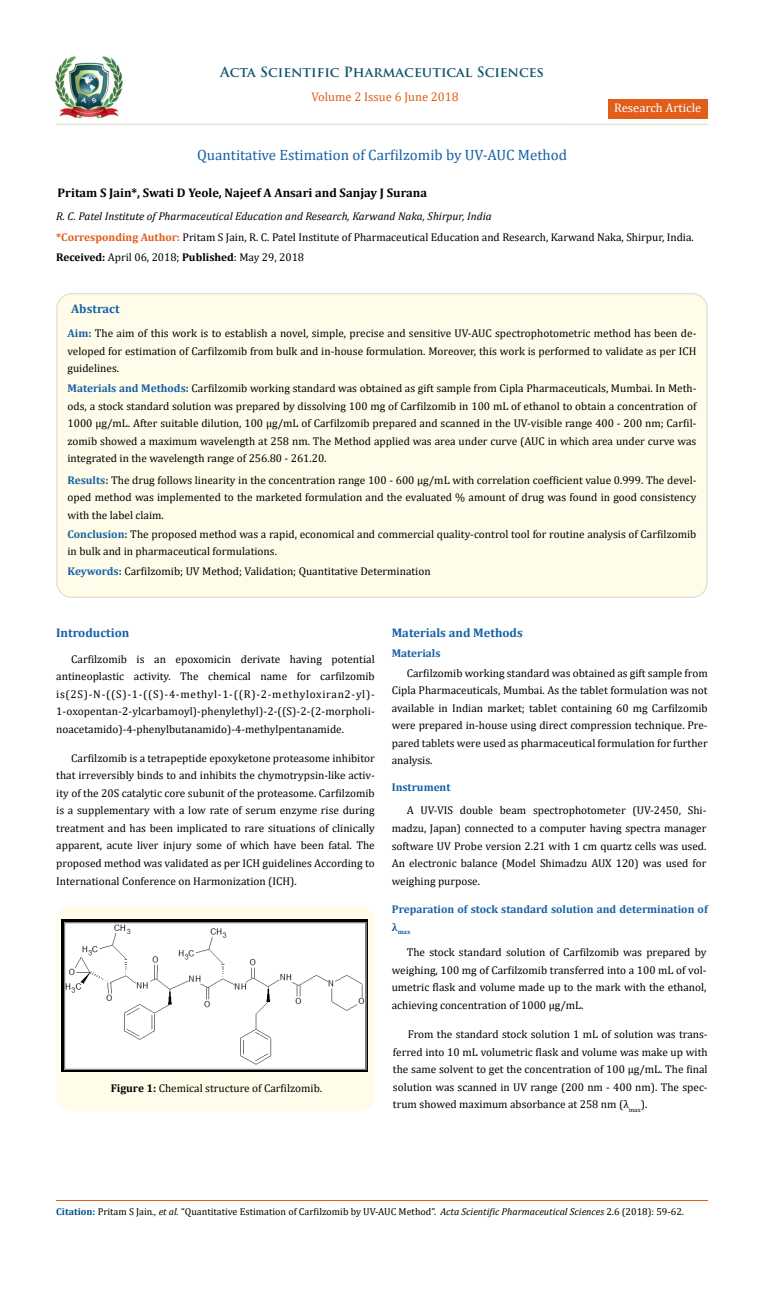
<style>
.page{position:relative;width:764px;height:1292px;background:#fff}
.page>*{position:absolute;margin:0;border:0;box-sizing:border-box;transform-origin:0 0}
.t1{font:15px "Cambria";color:#1560a6}
.t2{font:700 13.75px "Trajan Pro";color:#0e546a}
.t3{font:700 12.5px "Cambria";color:#000}
.t4{font:700 12.5px "Cambria";color:#1560a6}
.t5{font:12.5px "Cambria";color:#e05d1a}
.t6{font:12.5px "Cambria";color:#fff}
.t7{font:11.25px/17.5px "Cambria";color:#000;text-align:justify}
.t8{font:700 11.25px "Cambria";color:#1560a6}
.t9{font:10px "Cambria";color:#000}
.t10{font:700 6.5px "Cambria";color:#1560a6}
.s1{font-style:italic}
.s2{font-weight:700;color:#e05d1a}
.s3{font-weight:700}
.s4{font-weight:700;color:#1560a6}
.s5{font-weight:700;color:#0e546a}
.s6{font-weight:700;color:#035089}
</style>
<div class="page">
<img style="left:56px;top:57px;width:66px;height:61px">
<div style="left:608px;top:99px;width:99px;height:20px;background:#e05d1a"></div>
<div style="left:57px;top:293px;width:650px;height:304px;background:#fffde9;border-radius:15px"></div>
<hr style="left:56px;top:1200px;width:651px;height:1px;background:#e05d1a">
<hr style="left:56px;top:123px;width:651px;height:2px;background:#e0dfcd">
<div style="left:56px;top:905px;width:319px;height:206px;background:#fffde9;border-radius:15px"></div>
<img style="left:61px;top:919px;width:307px;height:152px">
<p class="t2" style="left:220px;top:64px;width:325px">Acta Scientific Pharmaceutical Sciences</p>
<p class="t5" style="left:311px;top:90px;width:149px">Volume 2 Issue 6 June 2018</p>
<p class="t6" style="left:614px;top:100px;width:89px">Research Article</p>
<h1 class="t1" style="left:197px;top:146px;width:371px">Quantitative Estimation of Carfilzomib by UV-AUC Method</h1>
<p class="t3" style="left:58px;top:184px;width:371px">Pritam S Jain*, Swati D Yeole, Najeef A Ansari and Sanjay J Surana</p>
<p class="t7" style="left:56px;top:206px;width:639px;line-height:20.6px;text-align:left"><span class="s1">R. C. Patel Institute of Pharmaceutical Education and Research, Karwand Naka, Shirpur, India<br></span><span class="s2">*Corresponding Author:</span> Pritam S Jain, R. C. Patel Institute of Pharmaceutical Education and Research, Karwand Naka, Shirpur, India.<br><span class="s3">Received:</span> April 06, 2018; <span class="s3">Published</span>: May 29, 2018</p>
<p class="t4" style="left:71px;top:300px;width:50px">Abstract</p>
<p class="t7" style="left:67px;top:324px;width:630px"><span class="s4">Aim</span><span class="s5">:</span> The aim of this work is to establish a novel, simple, precise and sensitive UV-AUC spectrophotometric method has been de&shy;veloped for estimation of Carfilzomib from bulk and in-house formulation. Moreover, this work is performed to validate as per ICH guidelines.</p>
<p class="t7" style="left:68px;top:379px;width:630px"><span class="s4">Materials and Methods</span><span class="s5">:</span> Carfilzomib working standard was obtained as gift sample from Cipla Pharmaceuticals, Mumbai. In Meth&shy;ods, a stock standard solution was prepared by dissolving 100 mg of Carfilzomib in 100 mL of ethanol to obtain a concentration of 1000 μg/mL. After suitable dilution, 100 μg/mL of Carfilzomib prepared and scanned in the UV-visible range 400 - 200 nm; Carfil&shy;zomib showed a maximum wavelength at 258 nm. The Method applied was area under curve (AUC in which area under curve was integrated in the wavelength range of 256.80 - 261.20.</p>
<p class="t7" style="left:68px;top:471px;width:630px"><span class="s4">Results</span><span class="s5">:</span> The drug follows linearity in the concentration range 100 - 600 µg/mL with correlation coefficient value 0.999. The devel&shy;oped method was implemented to the marketed formulation and the evaluated % amount of drug was found in good consistency with the label claim.</p>
<p class="t7" style="left:68px;top:525px;width:630px"><span class="s4">Conclusion</span><span class="s5">:</span> The proposed method was a rapid, economical and commercial quality-control tool for routine analysis of Carfilzomib in bulk and in pharmaceutical formulations.</p>
<p class="t7" style="left:68px;top:562px;width:365px"><span class="s4">Keywords</span><span class="s5">:</span> Carfilzomib; UV Method; Validation; Quantitative Determination</p>
<p class="t4" style="left:56px;top:624px;width:75px">Introduction</p>
<p class="t4" style="left:392px;top:624px;width:133px">Materials and Methods</p>
<p class="t7" style="left:56px;top:650px;width:320px;text-indent:15px">Carfilzomib is an epoxomicin derivate having potential antineoplastic activity. The chemical name for carfilzomib is(2S)-N-((S)-1-((S)-4-methyl-1-((R)-2-methyloxiran2-yl)- 1-oxopentan-2-ylcarbamoyl)-phenylethyl)-2-((S)-2-(2-morpholi&shy;noacetamido)-4-phenylbutanamido)-4-methylpentanamide.</p>
<p class="t8" style="left:392px;top:644px;width:50px">Materials</p>
<p class="t7" style="left:392px;top:664px;width:317px;text-indent:15px">Carfilzomib working standard was obtained as gift sample from Cipla Pharmaceuticals, Mumbai. As the tablet formulation was not available in Indian market; tablet containing 60 mg Carfilzomib were prepared in-house using direct compression technique. Pre&shy;pared tablets were used as pharmaceutical formulation for further analysis.</p>
<p class="t7" style="left:56px;top:749px;width:320px;text-indent:15px">Carfilzomib is a tetrapeptide epoxyketone proteasome inhibitor that irreversibly binds to and inhibits the chymotrypsin-like activ&shy;ity of the 20S catalytic core subunit of the proteasome. Carfilzomib is a supplementary with a low rate of serum enzyme rise during treatment and has been implicated to rare situations of clinically apparent, acute liver injury some of which have been fatal. The proposed method was validated as per ICH guidelines According to International Conference on Harmonization (ICH).</p>
<p class="t8" style="left:392px;top:779px;width:60px">Instrument</p>
<p class="t7" style="left:392px;top:801px;width:316px;text-indent:15px">A UV-VIS double beam spectrophotometer (UV-2450, Shi&shy;madzu, Japan) connected to a computer having spectra manager software UV Probe version 2.21 with 1 cm quartz cells was used.<br>An electronic balance (Model Shimadzu AUX 120) was used for weighing purpose.</p>
<p class="t7" style="left:111px;top:1079px;width:213px"><span class="s3">Figure 1:</span> Chemical structure of Carfilzomib.</p>
<p class="t8" style="left:392px;top:901px;width:317px">Preparation of stock standard solution and determination of</p>
<p class="t10" style="left:392px;top:927px;width:20px"><sup>λ</sup>max</p>
<p class="t7" style="left:392px;top:943px;width:316px;text-indent:15px">The stock standard solution of Carfilzomib was prepared by weighing, 100 mg of Carfilzomib transferred into a 100 mL of vol&shy;umetric flask and volume made up to the mark with the ethanol, achieving concentration of 1000 μg/mL.</p>
<p class="t7" style="left:393px;top:1025px;width:316px;text-indent:15px">From the standard stock solution 1 mL of solution was trans&shy;ferred into 10 mL volumetric flask and volume was make up with the same solvent to get the concentration of 100 µg/mL. The final solution was scanned in UV range (200 nm - 400 nm). The spec&shy;trum showed maximum absorbance at 258 nm (λ<sub>max</sub>).</p>
<p class="t9" style="left:56px;top:1205px;width:629px"><span class="s6">Citation:</span> Pritam S Jain<span class="s1">., et al.</span> “Quantitative Estimation of Carfilzomib by UV-AUC Method”. <span class="s1">Acta Scientific Pharmaceutical Sciences</span> 2.6 (2018): 59-62.</p>
</div>
